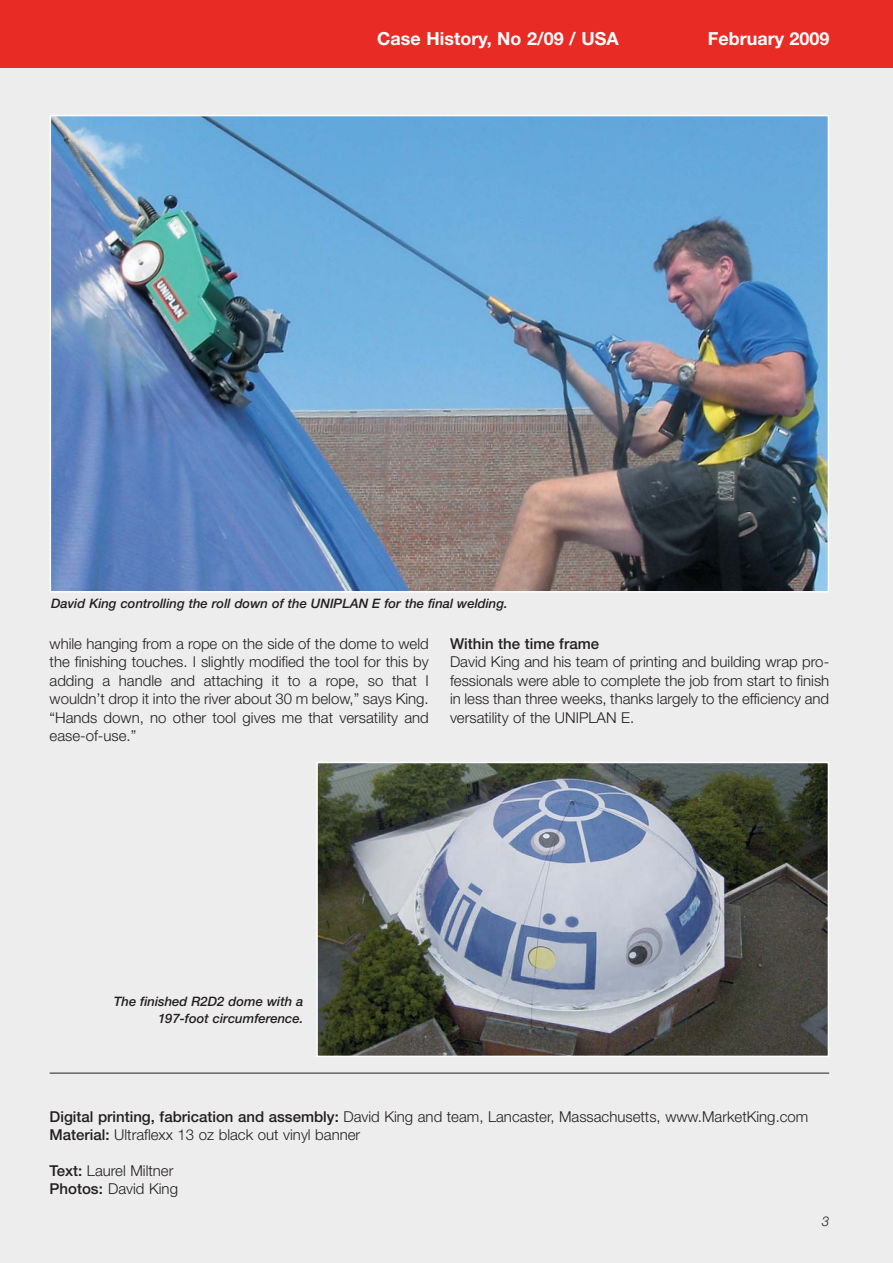
<style>
.page{position:relative;width:893px;height:1263px;background:#fff}
.page>*{position:absolute;margin:0;border:0;box-sizing:border-box;transform-origin:0 0}
.t1{font:700 18px "Helvetica Neue";color:#fff}
.t2{font:300 15px/18.5px "Helvetica Neue";color:#231f20;text-align:justify}
.t3{font:500 15px "Helvetica Neue";color:#231f20}
.t4{font:italic 300 13.5px "Helvetica Neue";color:#231f20}
.t5{font:italic 500 13.05px/17.1px "Helvetica Neue";color:#231f20;text-align:right}
.s1{font-weight:500}
</style>
<div class="page">
<div style="left:0;top:68px;width:893px;height:1195px;background:#ededee"></div>
<div style="left:0;top:0;width:893px;height:68px;background:#e82b25"></div>
<img style="left:53px;top:118px;width:773px;height:471px">
<div style="left:50px;top:115px;width:779px;height:477px;border:2px solid #fff"></div>
<hr style="left:50px;top:1073px;width:779px;height:1px;background:#231f20">
<img style="left:319px;top:765px;width:507px;height:289px">
<div style="left:316px;top:762px;width:513px;height:295px;border:2px solid #fff"></div>
<p class="t1" style="left:377px;top:32px;width:243px">Case History, No 2/09 / USA</p>
<p class="t1" style="left:708px;top:32px;width:123px">February 2009</p>
<p class="t5" style="left:51px;top:596px;width:458px">David King controlling the roll down of the UNIPLAN E for the final welding.</p>
<p class="t2" style="left:50px;top:636px;width:381px">while hanging from a rope on the side of the dome to weld the finishing touches. I slightly modified the tool for this by adding a handle and attaching it to a rope, so that I wouldn’t drop it into the river about 30 m below,” says King. “Hands down, no other tool gives me that versatility and ease-of-use.”</p>
<p class="t3" style="left:450px;top:638px;width:151px">Within the time frame</p>
<p class="t2" style="left:450px;top:654px;width:381px">David King and his team of printing and building wrap pro&shy;fessionals were able to complete the job from start to finish in less than three weeks, thanks largely to the efficiency and versatility of the UNIPLAN E.</p>
<p class="t5" style="left:114px;top:994px;width:191px">The finished R2D2 dome with a<br>197-foot circumference.</p>
<p class="t2" style="left:50px;top:1109px;width:760px;line-height:18px"><span class="s1">Digital printing, fabrication and assembly:</span> David King and team, Lancaster, Massachusetts, www.MarketKing.com<br><span class="s1">Material:</span> Ultraflexx 13 oz black out vinyl banner</p>
<p class="t2" style="left:50px;top:1163px;width:130px;line-height:18px"><span class="s1">Text:</span> Laurel Miltner<br><span class="s1">Photos:</span> David King</p>
<p class="t4" style="left:822px;top:1216px;width:9px">3</p>
</div>
